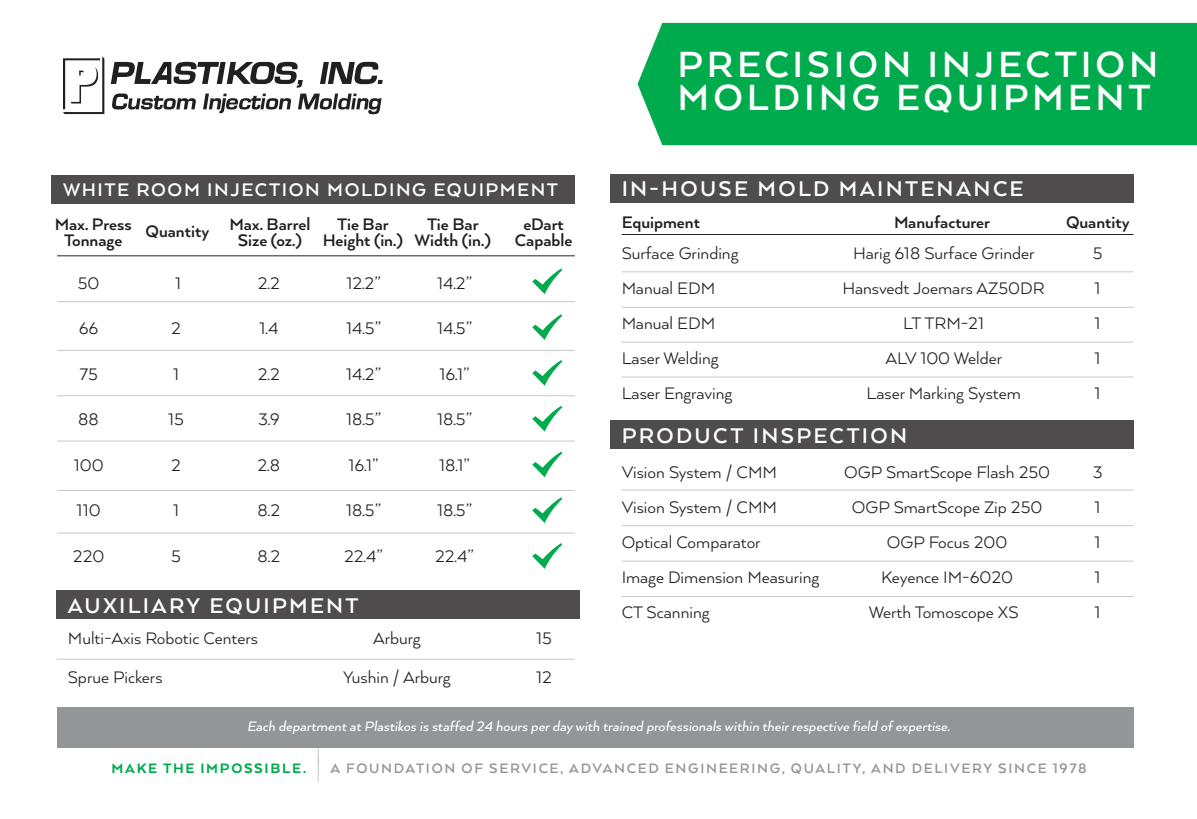
<style>
.page{position:relative;width:1197px;height:819px;background:#fff}
.page>*{position:absolute;margin:0;border:0;box-sizing:border-box;transform-origin:0 0}
.t1{font:700 42px/33.2px "Arquitecta";letter-spacing:.09em;color:#fff}
.t2{font:700 24.5px "Arquitecta";letter-spacing:.095em;color:#fff}
.t3{font:700 21px "Arquitecta";letter-spacing:.075em;color:#fff}
.t4{font:19.25px "Arquitecta";color:#231f20}
.t5{font:700 19.25px/15.8px "Arquitecta";color:#231f20;text-align:center}
.t6{font:italic 500 15.75px "Arquitecta";color:#fff}
.t7{font:700 15.75px "Arquitecta";letter-spacing:.105em;color:#939598}
.t8{font:800 15.75px "Arquitecta";letter-spacing:.105em;color:#00ab4d}
</style>
<div class="page">
<div style="left:57px;top:590px;width:523px;height:29px;background:#4e4c4d"></div>
<div style="left:638px;top:23px;width:559px;height:122px;background:#00ab4d"></div>
<div style="left:52px;top:175px;width:523px;height:29px;background:#4e4c4d"></div>
<hr style="left:57px;top:301px;width:518px;height:1px;background:#c7c8ca">
<hr style="left:57px;top:350px;width:518px;height:1px;background:#c7c8ca">
<hr style="left:57px;top:490px;width:518px;height:1px;background:#c7c8ca">
<hr style="left:57px;top:395px;width:518px;height:1px;background:#c7c8ca">
<hr style="left:57px;top:441px;width:518px;height:1px;background:#c7c8ca">
<hr style="left:57px;top:533px;width:518px;height:1px;background:#c7c8ca">
<hr style="left:57px;top:255px;width:518px;height:1px;background:#231f20">
<svg style="left:532px;top:268px;width:30px;height:26px"></svg>
<svg style="left:532px;top:314px;width:30px;height:26px"></svg>
<svg style="left:532px;top:360px;width:30px;height:26px"></svg>
<svg style="left:532px;top:406px;width:30px;height:26px"></svg>
<svg style="left:532px;top:452px;width:30px;height:25px"></svg>
<svg style="left:532px;top:497px;width:30px;height:26px"></svg>
<svg style="left:532px;top:543px;width:30px;height:26px"></svg>
<svg style="left:111px;top:62px;width:192px;height:26px"></svg>
<svg style="left:320px;top:62px;width:63px;height:22px"></svg>
<svg style="left:112px;top:94px;width:84px;height:16px"></svg>
<svg style="left:203px;top:94px;width:88px;height:19px"></svg>
<svg style="left:298px;top:94px;width:84px;height:20px"></svg>
<svg style="left:63px;top:56px;width:41px;height:58px"></svg>
<div style="left:610px;top:174px;width:524px;height:29px;background:#4e4c4d"></div>
<div style="left:610px;top:420px;width:524px;height:29px;background:#4e4c4d"></div>
<hr style="left:622px;top:271px;width:512px;height:1px;background:#c7c8ca">
<hr style="left:622px;top:307px;width:512px;height:1px;background:#c7c8ca">
<hr style="left:622px;top:342px;width:512px;height:1px;background:#c7c8ca">
<hr style="left:622px;top:234px;width:512px;height:1px;background:#231f20">
<hr style="left:622px;top:490px;width:512px;height:1px;background:#c7c8ca">
<hr style="left:622px;top:525px;width:512px;height:1px;background:#c7c8ca">
<hr style="left:622px;top:561px;width:512px;height:1px;background:#c7c8ca">
<hr style="left:57px;top:659px;width:517px;height:1px;background:#c7c8ca">
<div style="left:57px;top:707px;width:1077px;height:40px;background:#939598"></div>
<svg style="left:318px;top:747px;width:1px;height:35px"></svg>
<hr style="left:622px;top:596px;width:512px;height:1px;background:#c7c8ca">
<hr style="left:622px;top:377px;width:512px;height:1px;background:#c7c8ca">
<h1 class="t1" style="left:678px;top:46px;width:482px">PRECISION INJECTION<br>MOLDING EQUIPMENT</h1>
<p class="t3" style="left:63px;top:177px;width:497px">WHITE ROOM INJECTION MOLDING EQUIPMENT</p>
<p class="t2" style="left:622px;top:174px;width:403px">IN-HOUSE MOLD MAINTENANCE</p>
<p class="t5" style="left:622px;top:213px;width:80px">Equipment</p>
<p class="t5" style="left:894px;top:213px;width:98px">Manufacturer</p>
<p class="t5" style="left:1066px;top:213px;width:65px">Quantity</p>
<p class="t4" style="left:622px;top:241px;width:118px">Surface Grinding</p>
<p class="t4" style="left:853px;top:241px;width:183px">Harig 618 Surface Grinder</p>
<p class="t4" style="left:1093px;top:241px;width:11px">5</p>
<p class="t4" style="left:622px;top:276px;width:95px">Manual EDM</p>
<p class="t4" style="left:843px;top:276px;width:204px">Hansvedt Joemars AZ50DR</p>
<p class="t4" style="left:1095px;top:276px;width:8px">1</p>
<p class="t4" style="left:622px;top:311px;width:95px">Manual EDM</p>
<p class="t4" style="left:903px;top:311px;width:82px">LT TRM-21</p>
<p class="t4" style="left:1095px;top:311px;width:8px">1</p>
<p class="t4" style="left:622px;top:346px;width:99px">Laser Welding</p>
<p class="t4" style="left:885px;top:346px;width:118px">ALV 100 Welder</p>
<p class="t4" style="left:1095px;top:346px;width:8px">1</p>
<p class="t4" style="left:622px;top:381px;width:112px">Laser Engraving</p>
<p class="t4" style="left:866px;top:381px;width:156px">Laser Marking System</p>
<p class="t4" style="left:1095px;top:381px;width:8px">1</p>
<p class="t5" style="left:64px;top:223px;width:248px">Tonnage Quantity Max. Barrel</p>
<p class="t5" style="left:323px;top:215px;width:82px">Tie Bar<br>Height (in.)</p>
<p class="t5" style="left:415px;top:215px;width:78px">Tie Bar<br>Width (in.)</p>
<p class="t5" style="left:515px;top:215px;width:59px">eDart<br>Capable</p>
<p class="t5" style="left:55px;top:215px;width:78px">Max. Press</p>
<p class="t5" style="left:238px;top:231px;width:66px">Size (oz.)</p>
<p class="t4" style="left:78px;top:271px;width:23px">50</p>
<p class="t4" style="left:175px;top:271px;width:8px">1</p>
<p class="t4" style="left:258px;top:271px;width:23px">2.2</p>
<p class="t4" style="left:346px;top:271px;width:36px">12.2”</p>
<p class="t4" style="left:437px;top:271px;width:37px">14.2”</p>
<p class="t4" style="left:79px;top:316px;width:21px">66</p>
<p class="t4" style="left:171px;top:316px;width:11px">2</p>
<p class="t4" style="left:259px;top:316px;width:20px">1.4</p>
<p class="t4" style="left:346px;top:316px;width:37px">14.5”</p>
<p class="t4" style="left:437px;top:316px;width:37px">14.5”</p>
<p class="t4" style="left:79px;top:362px;width:20px">75</p>
<p class="t4" style="left:173px;top:362px;width:8px">1</p>
<p class="t4" style="left:258px;top:362px;width:23px">2.2</p>
<p class="t4" style="left:346px;top:362px;width:37px">14.2”</p>
<p class="t4" style="left:439px;top:362px;width:32px">16.1”</p>
<p class="t4" style="left:78px;top:407px;width:22px">88</p>
<p class="t4" style="left:168px;top:407px;width:17px">15</p>
<p class="t4" style="left:258px;top:407px;width:23px">3.9</p>
<p class="t4" style="left:346px;top:407px;width:37px">18.5”</p>
<p class="t4" style="left:437px;top:407px;width:37px">18.5”</p>
<p class="t4" style="left:74px;top:453px;width:31px">100</p>
<p class="t4" style="left:171px;top:453px;width:11px">2</p>
<p class="t4" style="left:258px;top:453px;width:24px">2.8</p>
<p class="t4" style="left:348px;top:453px;width:32px">16.1”</p>
<p class="t4" style="left:439px;top:453px;width:33px">18.1”</p>
<p class="t4" style="left:77px;top:498px;width:26px">110</p>
<p class="t4" style="left:173px;top:498px;width:8px">1</p>
<p class="t4" style="left:258px;top:498px;width:24px">8.2</p>
<p class="t4" style="left:346px;top:498px;width:37px">18.5”</p>
<p class="t4" style="left:437px;top:498px;width:37px">18.5”</p>
<p class="t4" style="left:73px;top:544px;width:33px">220</p>
<p class="t4" style="left:171px;top:544px;width:11px">5</p>
<p class="t4" style="left:258px;top:544px;width:24px">8.2</p>
<p class="t4" style="left:344px;top:544px;width:40px">22.4”</p>
<p class="t4" style="left:435px;top:544px;width:40px">22.4”</p>
<p class="t2" style="left:622px;top:420px;width:287px">PRODUCT INSPECTION</p>
<p class="t4" style="left:622px;top:460px;width:157px">Vision System / CMM</p>
<p class="t4" style="left:844px;top:460px;width:207px">OGP SmartScope Flash 250</p>
<p class="t4" style="left:1093px;top:460px;width:11px">3</p>
<p class="t4" style="left:622px;top:495px;width:157px">Vision System / CMM</p>
<p class="t4" style="left:852px;top:495px;width:192px">OGP SmartScope Zip 250</p>
<p class="t4" style="left:1095px;top:495px;width:8px">1</p>
<p class="t4" style="left:622px;top:530px;width:141px">Optical Comparator</p>
<p class="t4" style="left:887px;top:530px;width:122px">OGP Focus 200</p>
<p class="t4" style="left:1095px;top:530px;width:8px">1</p>
<p class="t4" style="left:622px;top:565px;width:199px">Image Dimension Measuring</p>
<p class="t4" style="left:881px;top:565px;width:134px">Keyence IM-6020</p>
<p class="t4" style="left:1095px;top:565px;width:8px">1</p>
<p class="t4" style="left:622px;top:600px;width:89px">CT Scanning</p>
<p class="t4" style="left:869px;top:600px;width:151px">Werth Tomoscope XS</p>
<p class="t4" style="left:1095px;top:600px;width:8px">1</p>
<p class="t2" style="left:68px;top:590px;width:292px">AUXILIARY EQUIPMENT</p>
<p class="t4" style="left:68px;top:626px;width:192px">Multi-Axis Robotic Centers</p>
<p class="t4" style="left:373px;top:626px;width:49px">Arburg</p>
<p class="t4" style="left:536px;top:626px;width:17px">15</p>
<p class="t4" style="left:68px;top:665px;width:96px">Sprue Pickers</p>
<p class="t4" style="left:343px;top:665px;width:109px">Yushin / Arburg</p>
<p class="t4" style="left:536px;top:665px;width:17px">12</p>
<p class="t6" style="left:247px;top:717px;width:704px">Each department at Plastikos is staffed 24 hours per day with trained professionals within their respective field of expertise.</p>
<p class="t8" style="left:111px;top:759px;width:196px">MAKE THE IMPOSSIBLE.</p>
<p class="t7" style="left:330px;top:759px;width:758px">A FOUNDATION OF SERVICE, ADVANCED ENGINEERING, QUALITY, AND DELIVERY SINCE 1978</p>
</div>
